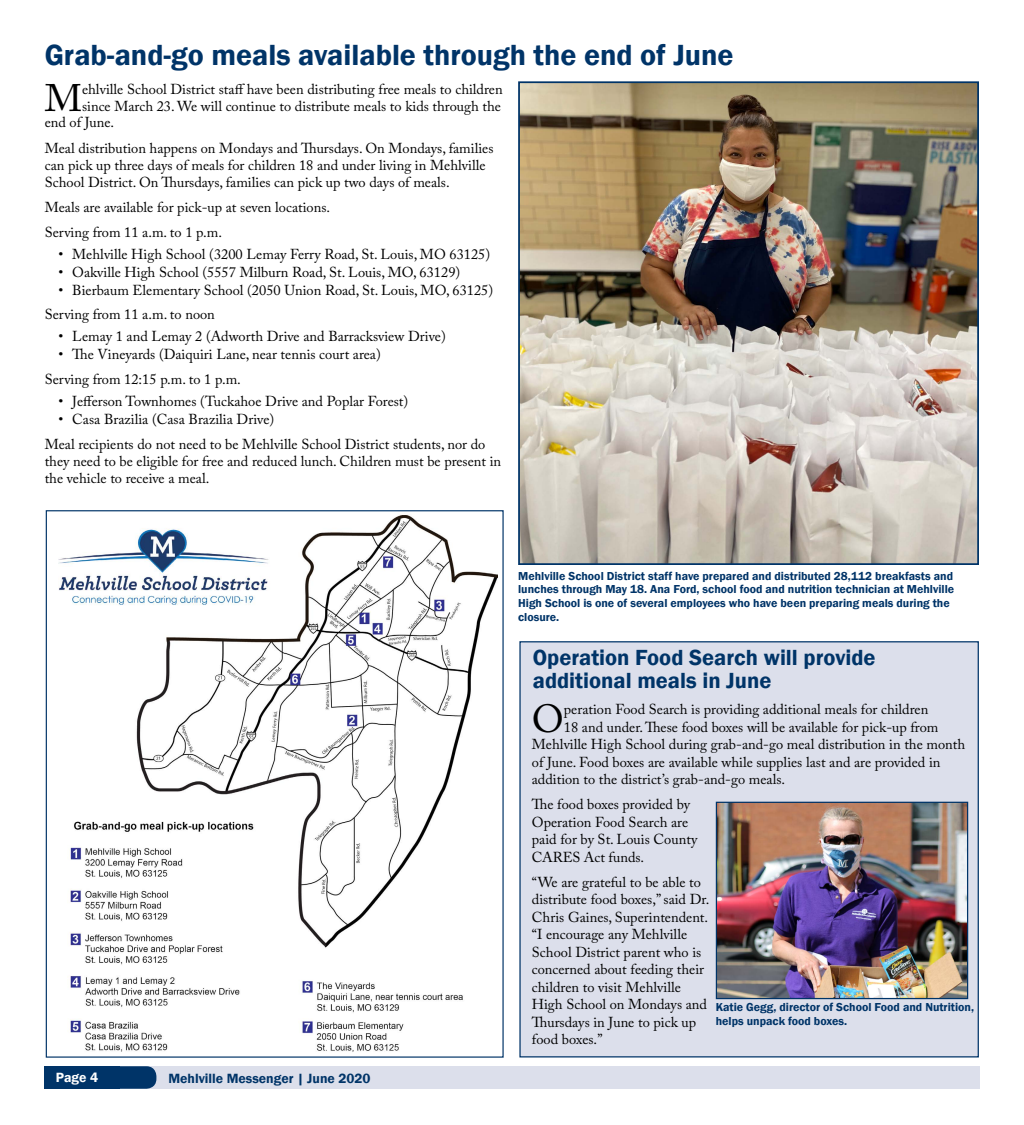
<style>
.page{position:relative;width:1024px;height:1125px;background:#fff}
.page>*{position:absolute;margin:0;border:0;box-sizing:border-box;transform-origin:0 0}
.t1{font:39px "Adobe Caslon Pro";color:#000}
.t2{font:38.12px "Adobe Caslon Pro";color:#000}
.t3{font:600 30px "Franklin Gothic";color:#003468}
.t4{font:600 22.5px/23.8px "Franklin Gothic";color:#003468}
.t5{font:14.38px/17.5px "Adobe Caslon Pro";color:#000}
.t6{font:600 13.75px "Franklin Gothic";color:#003468}
.t7{font:600 13.75px "Franklin Gothic";color:#fff}
.t8{font:600 11.88px/13.8px "Franklin Gothic";color:#003468}
</style>
<div class="page">
<div style="left:45px;top:1066px;width:934px;height:23px;background:#dcdfeb"></div>
<div style="left:49px;top:1066px;width:107px;height:23px;background:#003468;border-radius:10px"></div>
<div style="left:45px;top:1066px;width:75px;height:23px;background:#003468"></div>
<img style="left:59px;top:515px;width:438px;height:537px">
<img style="left:521px;top:84px;width:455px;height:478px">
<div style="left:518px;top:81px;width:461px;height:484px;border:2px solid #003468"></div>
<div style="left:519px;top:641px;width:460px;height:417px;background:#dcdfeb;border:1px solid #003468"></div>
<img style="left:718px;top:804px;width:248px;height:193px">
<div style="left:716px;top:802px;width:252px;height:197px;border:1px solid #003468"></div>
<h3 class="t3" style="left:45px;top:37px;width:690px">Grab-and-go meals available through the end of June</h3>
<h2 class="t2" style="left:45px;top:75px;width:39px">M</h2>
<p class="t5" style="left:82px;top:80px;width:422px">ehlville School District staff have been distributing free meals to children</p>
<p class="t5" style="left:82px;top:97px;width:420px">since March 23. We will continue to distribute meals to kids through the</p>
<p class="t5" style="left:45px;top:114px;width:71px">end of June.</p>
<p class="t5" style="left:45px;top:140px;width:450px;line-height:16.9px">Meal distribution happens on Mondays and Thursdays. On Mondays, families can pick up three days of meals for children 18 and under living in Mehlville<br>School District. On Thursdays, families can pick up two days of meals.</p>
<p class="t5" style="left:45px;top:195px;width:287px;line-height:24.4px">Meals are available for pick-up at seven locations.<br>Serving from 11 a.m. to 1 p.m.</p>
<p class="t5" style="left:58px;top:245px;width:433px">• Mehlville High School (3200 Lemay Ferry Road, St. Louis, MO 63125)</p>
<p class="t5" style="left:58px;top:263px;width:403px">• Oakville High School (5557 Milburn Road, St. Louis, MO, 63129)</p>
<p class="t5" style="left:45px;top:278px;width:450px;line-height:24.4px;text-indent:14px">• Bierbaum Elementary School (2050 Union Road, St. Louis, MO, 63125)<br>Serving from 11 a.m. to noon</p>
<p class="t5" style="left:58px;top:328px;width:389px">• Lemay 1 and Lemay 2 (Adworth Drive and Barracksview Drive)</p>
<p class="t5" style="left:45px;top:342px;width:338px;line-height:24.4px;text-indent:14px">• The Vineyards (Daiquiri Lane, near tennis court area)<br>Serving from 12:15 p.m. to 1 p.m.</p>
<p class="t5" style="left:58px;top:392px;width:351px">• Jefferson Townhomes (Tuckahoe Drive and Poplar Forest)</p>
<p class="t5" style="left:45px;top:406px;width:442px;line-height:25.6px;text-indent:14px">• Casa Brazilia (Casa Brazilia Drive)<br>Meal recipients do not need to be Mehlville School District students, nor do</p>
<p class="t5" style="left:45px;top:453px;width:458px;line-height:16.9px">they need to be eligible for free and reduced lunch. Children must be present in the vehicle to receive a meal.</p>
<p class="t7" style="left:90px;top:1069px;width:10px">4</p>
<p class="t7" style="left:56px;top:1070px;width:44px">Page 2</p>
<p class="t6" style="left:168px;top:1070px;width:204px">Mehlville Messenger | June 2020</p>
<p class="t8" style="left:518px;top:569px;width:437px">Mehlville School District staff have prepared and distributed 28,112 breakfasts and lunches through May 18. Ana Ford, school food and nutrition technician at Mehlville High School is one of several employees who have been preparing meals during the closure.</p>
<h3 class="t4" style="left:533px;top:646px;width:344px">Operation Food Search will provide additional meals in June</h3>
<h1 class="t1" style="left:532px;top:696px;width:34px">O</h1>
<p class="t5" style="left:564px;top:701px;width:366px">peration Food Search is providing additional meals for children</p>
<p class="t5" style="left:564px;top:718px;width:376px">18 and under. These food boxes will be available for pick-up from</p>
<p class="t5" style="left:532px;top:736px;width:435px">Mehlville High School during grab-and-go meal distribution in the month</p>
<p class="t5" style="left:532px;top:753px;width:410px">of June. Food boxes are available while supplies last and are provided in</p>
<p class="t5" style="left:532px;top:771px;width:255px">addition to the district’s grab-and-go meals.</p>
<p class="t5" style="left:532px;top:796px;width:167px">The food boxes provided by<br>Operation Food Search are paid for by St. Louis County<br>CARES Act funds.</p>
<p class="t5" style="left:532px;top:873px;width:179px">“We are grateful to be able to distribute food boxes,” said Dr.<br>Chris Gaines, Superintendent. “I encourage any Mehlville<br>School District parent who is concerned about feeding their children to visit Mehlville<br>High School on Mondays and<br>Thursdays in June to pick up food boxes.”</p>
<p class="t8" style="left:716px;top:1001px;width:260px">Katie Gegg, director of School Food and Nutrition, helps unpack food boxes.</p>
</div>
